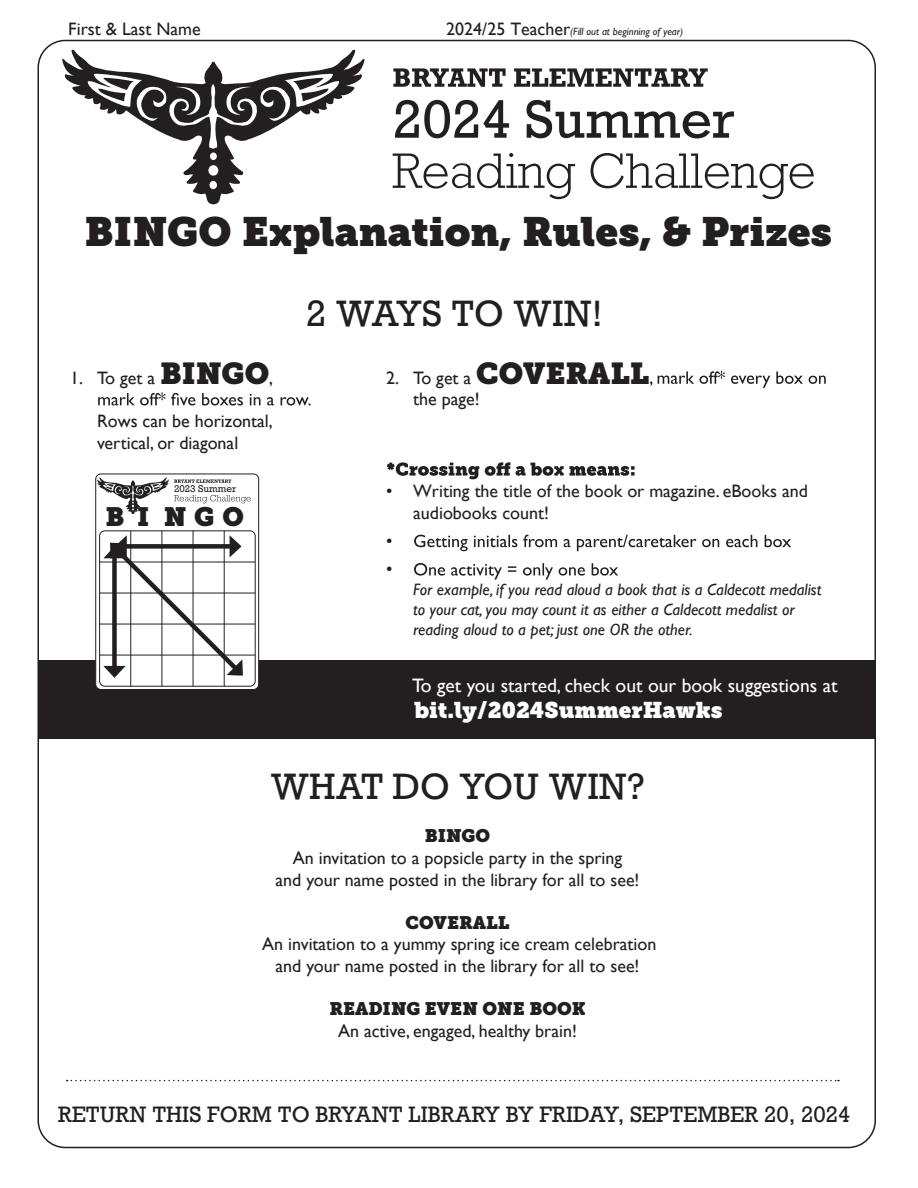
<style>
.page{position:relative;width:918px;height:1188px;background:#fff}
.page>*{position:absolute;margin:0;border:0;box-sizing:border-box;transform-origin:0 0}
.t1{font:50.55px "Rockwell";color:#231f20}
.t2{font:40.5px "Museo Slab";color:#231f20}
.t3{font:34.5px "Rockwell";color:#231f20}
.t4{font:26.25px "Museo Slab";color:#231f20}
.t5{font:22.5px "Museo Slab";color:#fff}
.t6{font:21px "Rockwell";color:#231f20}
.t7{font:19.5px "Gill Sans";color:#fff}
.t8{font:18px/21.6px "Gill Sans";color:#231f20}
.t9{font:18px "Museo Slab";color:#231f20}
.t10{font:italic 16.5px/19.8px "Gill Sans";color:#231f20}
.t11{font:italic 10.5px "Gill Sans";color:#231f20}
.t12{font:9.3px "Rockwell";color:#231f20}
.s1{font-style:normal;font-size:18px}
.s2{font-family:"Museo Slab";font-size:30px}
</style>
<div class="page">
<div style="left:39px;top:660px;width:837px;height:79px;background:#231f20"></div>
<svg style="left:62px;top:49px;width:303px;height:156px"></svg>
<svg style="left:87px;top:73px;width:253px;height:76px"></svg>
<div style="left:210px;top:153px;width:7px;height:7px;background:#fff;border-radius:50%"></div>
<div style="left:208px;top:165px;width:10px;height:11px;background:#fff;border-radius:50%"></div>
<div style="left:209px;top:181px;width:8px;height:8px;background:#fff;border-radius:50%"></div>
<svg style="left:67px;top:1080px;width:772px;height:1px"></svg>
<div style="left:96px;top:474px;width:163px;height:215px;background:#fff;border-radius:5px"></div>
<div style="left:95px;top:474px;width:164px;height:216px;border:1px solid #231f20;border-radius:5px"></div>
<div style="left:99px;top:530px;width:157px;height:157px;border:1px solid #231f20;border-radius:5px"></div>
<hr style="left:130px;top:531px;width:1px;height:155px;background:#231f20">
<hr style="left:161px;top:531px;width:1px;height:155px;background:#231f20">
<hr style="left:193px;top:531px;width:1px;height:155px;background:#231f20">
<hr style="left:224px;top:531px;width:1px;height:155px;background:#231f20">
<hr style="left:100px;top:655px;width:155px;height:1px;background:#231f20">
<hr style="left:100px;top:624px;width:155px;height:1px;background:#231f20">
<hr style="left:100px;top:593px;width:155px;height:1px;background:#231f20">
<hr style="left:100px;top:562px;width:155px;height:1px;background:#231f20">
<svg style="left:103px;top:535px;width:141px;height:143px"></svg>
<svg style="left:98px;top:392px;width:213px;height:13px"></svg>
<svg style="left:650px;top:371px;width:176px;height:17px"></svg>
<svg style="left:387px;top:462px;width:248px;height:17px"></svg>
<svg style="left:414px;top:535px;width:377px;height:16px"></svg>
<svg style="left:414px;top:563px;width:204px;height:17px"></svg>
<svg style="left:97px;top:477px;width:154px;height:37px"></svg>
<svg style="left:393px;top:153px;width:421px;height:46px"></svg>
<svg style="left:393px;top:68px;width:315px;height:19px"></svg>
<p class="t8" style="left:68px;top:18px;width:134px">First &amp; Last Name</p>
<p class="t11" style="left:446px;top:25px;width:238px"><span class="s1">2024/25 Teacher</span> (Fill out at beginning of year)</p>
<h1 class="t1" style="left:393px;top:88px;width:344px">2024 Summer</h1>
<h2 class="t2" style="left:84px;top:208px;width:749px">BINGO Explanation, Rules, &amp; Prizes</h2>
<p class="t8" style="left:70px;top:367px;width:205px">1. To get a <span class="s2">BINGO</span>,</p>
<p class="t8" style="left:97px;top:410px;width:177px">Rows can be horizontal, vertical, or diagonal</p>
<p class="t12" style="left:174px;top:483px;width:64px">2023 Summer</p>
<h3 class="t4" style="left:106px;top:502px;width:140px">BI NGO</h3>
<h3 class="t3" style="left:306px;top:292px;width:298px">2 WAYS TO WIN!</h3>
<p class="t8" style="left:413px;top:367px;width:238px;text-indent:-27px">2. To get a <span class="s2">COVERALL </span>the page!</p>
<p class="t8" style="left:413px;top:480px;width:396px;text-indent:-27px">• Writing the title of the book or magazine. eBooks and audiobooks count!</p>
<p class="t8" style="left:386px;top:527px;width:8px;line-height:28.3px">• •</p>
<p class="t10" style="left:413px;top:580px;width:410px">For example, if you read aloud a book that is a Caldecott medalist to your cat, you may count it as either a Caldecott medalist or reading aloud to a pet; just one OR the other.</p>
<p class="t7" style="left:412px;top:674px;width:427px">To get you started, check out our book suggestions at</p>
<p class="t5" style="left:414px;top:697px;width:310px">bit.ly/2024SummerHawks</p>
<h3 class="t3" style="left:270px;top:765px;width:376px">WHAT DO YOU WIN?</h3>
<p class="t9" style="left:425px;top:825px;width:67px">BINGO</p>
<p class="t8" style="left:276px;top:847px;width:366px;text-align:center">An invitation to a popsicle party in the spring<br>and your name posted in the library for all to see!</p>
<p class="t9" style="left:406px;top:912px;width:105px">COVERALL</p>
<p class="t8" style="left:262px;top:933px;width:396px;text-align:center">An invitation to a yummy spring ice cream celebration and your name posted in the library for all to see!</p>
<p class="t9" style="left:329px;top:998px;width:258px">READING EVEN ONE BOOK</p>
<p class="t8" style="left:338px;top:1020px;width:240px">An active, engaged, healthy brain!</p>
<p class="t6" style="left:58px;top:1101px;width:794px">RETURN THIS FORM TO BRYANT LIBRARY BY FRIDAY, SEPTEMBER 20, 2024</p>
</div>
